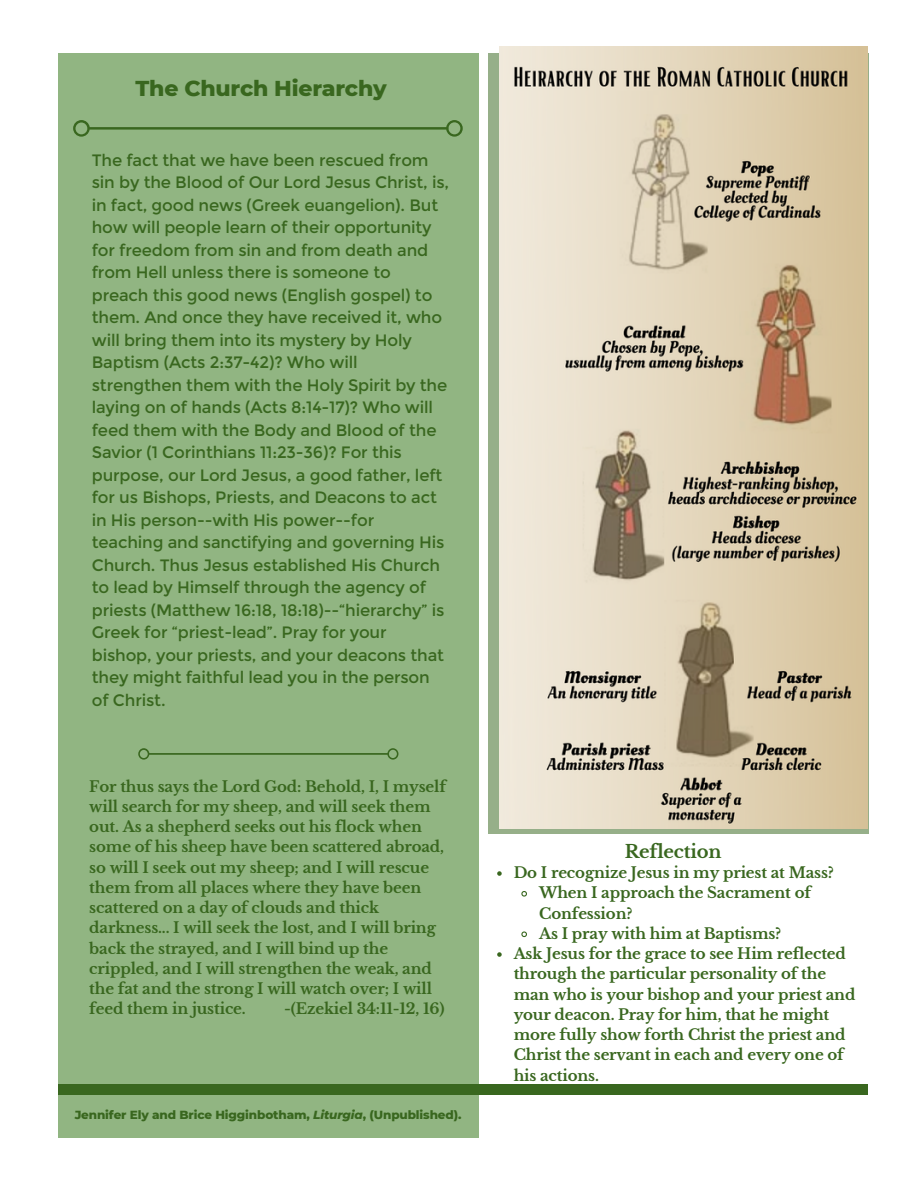
<style>
.page{position:relative;width:918px;height:1188px;background:#fff}
.page>*{position:absolute;margin:0;border:0;box-sizing:border-box;transform-origin:0 0}
.t1{font:800 22.05px "Montserrat";letter-spacing:-.01em;color:#39671f}
.t2{font:700 18px "Libre Baskerville";letter-spacing:-.01em;color:#39671f}
.t3{font:16.5px/22.5px "Montserrat";letter-spacing:-.01em;color:#39671f}
.t4{font:700 15px/20.2px "Libre Baskerville";letter-spacing:-.01em;color:#39671f}
.t5{font:800 12px "Montserrat";letter-spacing:-.01em;color:#39671f}
.s1{font-style:italic}
</style>
<div class="page">
<div style="left:58px;top:54px;width:421px;height:1084px;background:#91b582"></div>
<svg style="left:73px;top:120px;width:390px;height:17px"></svg>
<svg style="left:138px;top:748px;width:260px;height:12px"></svg>
<div style="left:58px;top:1085px;width:810px;height:10px;background:#39671f"></div>
<div style="left:488px;top:54px;width:380px;height:780px;background:linear-gradient(to right,#96af89,#96af89)"></div>
<img style="left:500px;top:47px;width:367px;height:782px">
<svg style="left:497px;top:871px;width:5px;height:5px"></svg>
<svg style="left:521px;top:891px;width:6px;height:6px"></svg>
<svg style="left:521px;top:931px;width:6px;height:7px"></svg>
<svg style="left:497px;top:952px;width:5px;height:5px"></svg>
<p class="t1" style="left:136px;top:75px;width:253px">The Church Hierarchy</p>
<p class="t3" style="left:92px;top:148px;width:359px">The fact that we have been rescued from sin by the Blood of Our Lord Jesus Christ, is, in fact, good news (Greek euangelion). But how will people learn of their opportunity for freedom from sin and from death and from Hell unless there is someone to preach this good news (English gospel) to them. And once they have received it, who will bring them into its mystery by Holy Baptism (Acts 2:37-42)? Who will strengthen them with the Holy Spirit by the laying on of hands (Acts 8:14-17)? Who will feed them with the Body and Blood of the Savior (1 Corinthians 11:23-36)? For this purpose, our Lord Jesus, a good father, left for us Bishops, Priests, and Deacons to act in His person--with His power--for teaching and sanctifying and governing His Church. Thus Jesus established His Church to lead by Himself through the agency of priests (Matthew 16:18, 18:18)--“hierarchy” is Greek for “priest-lead”. Pray for your bishop, your priests, and your deacons that they might faithful lead you in the person of Christ.</p>
<p class="t4" style="left:89px;top:776px;width:358px">For thus says the Lord God: Behold, I, I myself will search for my sheep, and will seek them out. As a shepherd seeks out his flock when some of his sheep have been scattered abroad, so will I seek out my sheep; and I will rescue them from all places where they have been scattered on a day of clouds and thick darkness... I will seek the lost, and I will bring back the strayed, and I will bind up the crippled, and I will strengthen the weak, and the fat and the strong I will watch over; I will feed them in justice.</p>
<p class="t4" style="left:284px;top:999px;width:162px">-(Ezekiel 34:11-12, 16)</p>
<p class="t5" style="left:75px;top:1107px;width:388px">Jennifer Ely and Brice Higginbotham, <span class="s1">Liturgia</span>, (Unpublished).</p>
<p class="t2" style="left:625px;top:840px;width:98px">Reflection</p>
<p class="t4" style="left:514px;top:863px;width:322px">Do I recognize Jesus in my priest at Mass?</p>
<p class="t4" style="left:539px;top:883px;width:273px">When I approach the Sacrament of<br>Confession?</p>
<p class="t4" style="left:539px;top:923px;width:244px">As I pray with him at Baptisms?</p>
<p class="t4" style="left:514px;top:944px;width:343px">Ask Jesus for the grace to see Him reflected through the particular personality of the man who is your bishop and your priest and your deacon. Pray for him, that he might more fully show forth Christ the priest and Christ the servant in each and every one of his actions.</p>
</div>
